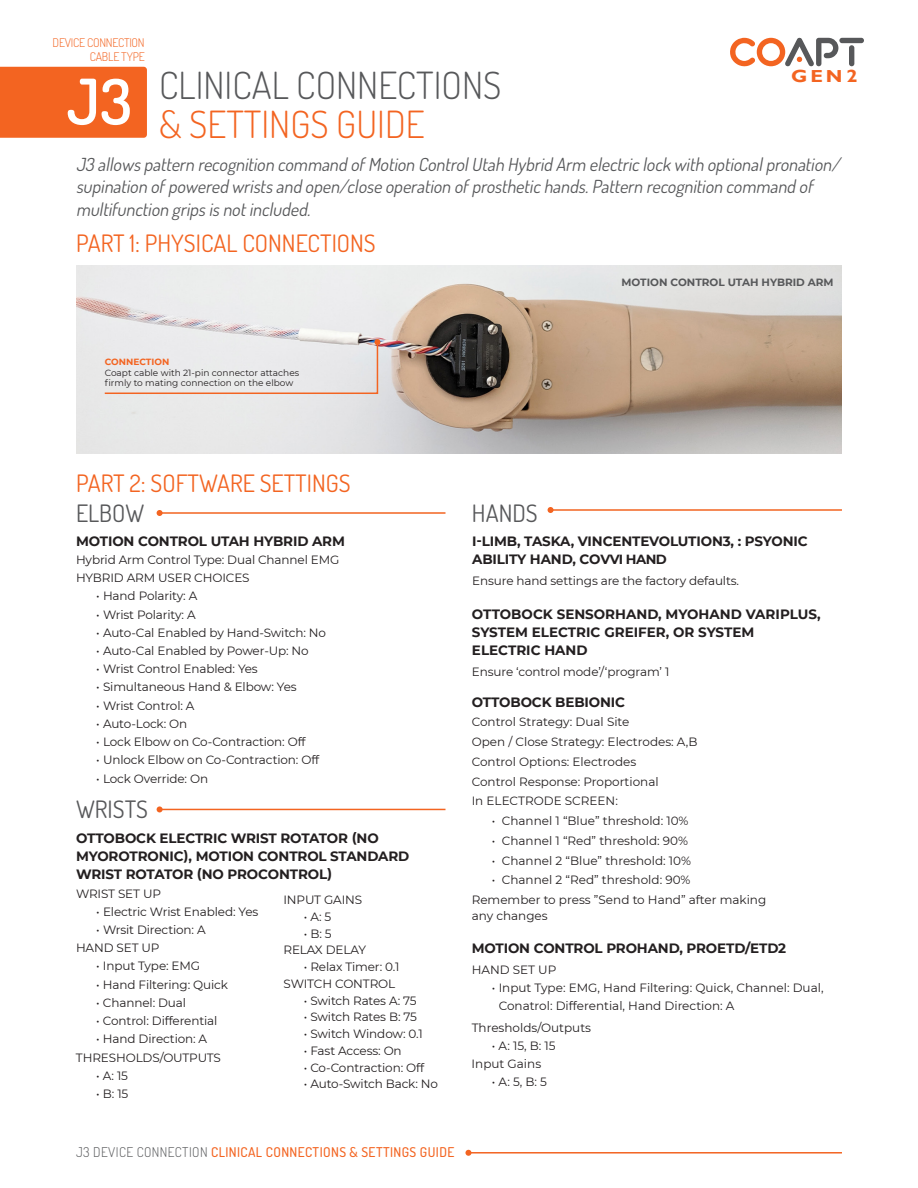
<style>
.page{position:relative;width:918px;height:1188px;background:#fff}
.page>*{position:absolute;margin:0;border:0;box-sizing:border-box;transform-origin:0 0}
.t1{font:300 37.5px/39px "Dosis";color:#57585a}
.t2{font:24px "Dosis";color:#f36421}
.t3{font:24px "Dosis";color:#57585a}
.t4{font:italic 18px/22.5px "Dosis";color:#57585a}
.t5{font:700 17.4px "Gill Sans";color:#f36421;scale:1.14 1}
.t6{font:700 13.5px/18px "Montserrat";letter-spacing:-.01em;color:#231f20}
.t7{font:500 13.5px "Dosis";letter-spacing:.03em;color:#f36421}
.t8{font:12px/19.8px "Montserrat";letter-spacing:-.01em;color:#231f20}
.t9{font:300 12px/14.4px "Dosis";letter-spacing:-.02em;color:#f36421;text-align:right}
.t10{font:700 10.5px "Montserrat";color:#57585a}
.t11{font:9px/10.5px "Montserrat";color:#231f20}
.t12{font:700 9px "Montserrat";color:#f36421}
.s1{color:#f36421}
.s2{font-size:17.55px}
.s3{font-size:17.7px}
.s4{font-size:13.35px}
.s5{font-weight:300;color:#58595b}
</style>
<div class="page">
<div style="left:0;top:67px;width:147px;height:71px;background:#f36421"></div>
<hr style="left:551px;top:509px;width:291px;height:2px;background:#f36421">
<svg style="left:548px;top:507px;width:6px;height:6px"></svg>
<hr style="left:160px;top:809px;width:286px;height:1px;background:#f36421">
<svg style="left:157px;top:806px;width:6px;height:6px"></svg>
<hr style="left:160px;top:512px;width:286px;height:2px;background:#f36421">
<svg style="left:157px;top:510px;width:6px;height:6px"></svg>
<img style="left:76px;top:266px;width:766px;height:187px">
<svg style="left:103px;top:339px;width:277px;height:56px;background:#e8e3e2"></svg>
<hr style="left:468px;top:1152px;width:374px;height:2px;background:#f36421">
<svg style="left:465px;top:1150px;width:6px;height:6px"></svg>
<div style="left:849px;top:45px;width:5px;height:21px;background:#57585a;border-radius:3px"></div>
<div style="left:839px;top:38px;width:25px;height:5px;background:#57585a;border-radius:3px"></div>
<svg style="left:730px;top:38px;width:108px;height:29px"></svg>
<p class="t9" style="left:53px;top:35px;width:94px">DEVICE CONNECTION<br>CABLE TYPE</p>
<h1 class="t1" style="left:67px;top:64px;width:436px;text-indent:93px">CLINICAL CONNECTIONS<br><sup>J3</sup> <span class="s1">&amp; SETTINGS GUIDE</span></h1>
<h3 class="t5" style="left:791px;top:66px;width:60px"><span class="s2">G</span>EN<span class="s3">2</span></h3>
<p class="t4" style="left:76px;top:152px;width:769px">J3 allowspattern recognition command ofMotion ControlUtah Hybrid Arm electriclock with optionalpronation/ supination ofpowered wristsand open/close operation ofprosthetichands.Pattern recognition command of multifunction gripsisnotincluded.</p>
<h2 class="t2" style="left:76px;top:228px;width:301px">PART 1: PHYSICAL CONNECTIONS</h2>
<p class="t12" style="left:105px;top:355px;width:66px">CONNECTION</p>
<p class="t11" style="left:105px;top:367px;width:196px">Coapt cable with 21-pin connector attaches firmly to mating connection on the elbow</p>
<p class="t10" style="left:621px;top:275px;width:214px">MOTION CONTROL UTAH HYBRID ARM</p>
<h2 class="t2" style="left:76px;top:468px;width:276px">PART 2: SOFTWARE SETTINGS</h2>
<h2 class="t3" style="left:76px;top:497px;width:70px">ELBOW</h2>
<p class="t6" style="left:76px;top:531px;width:270px">MOTION CONTROL UTAH HYBRID ARM</p>
<p class="t8" style="left:76px;top:550px;width:265px;line-height:18.3px">Hybrid Arm Control Type: Dual Channel EMG<br>HYBRID ARM USER CHOICES</p>
<p class="t8" style="left:96px;top:586px;width:103px">• Hand Polarity: A</p>
<p class="t8" style="left:96px;top:604px;width:101px">• Wrist Polarity: A</p>
<p class="t8" style="left:96px;top:622px;width:231px">• Auto-Cal Enabled by Hand-Switch: No</p>
<p class="t8" style="left:96px;top:640px;width:214px">• Auto-Cal Enabled by Power-Up: No</p>
<p class="t8" style="left:96px;top:659px;width:163px">• Wrist Control Enabled: Yes</p>
<p class="t8" style="left:96px;top:677px;width:202px">• Simultaneous Hand &amp; Elbow: Yes</p>
<p class="t8" style="left:96px;top:695px;width:100px">• Wrist Control: A</p>
<p class="t8" style="left:96px;top:713px;width:92px">• Auto-Lock: On</p>
<p class="t8" style="left:96px;top:732px;width:211px">• Lock Elbow on Co-Contraction: Off</p>
<p class="t8" style="left:96px;top:750px;width:225px">• Unlock Elbow on Co-Contraction: Off</p>
<p class="t8" style="left:96px;top:768px;width:113px">• Lock Override: On</p>
<h2 class="t3" style="left:76px;top:794px;width:73px">WRISTS</h2>
<p class="t6" style="left:76px;top:829px;width:335px">OTTOBOCK ELECTRIC WRIST ROTATOR (NO<br>MYOROTRONIC), MOTION CONTROL STANDARD<br>WRIST ROTATOR (NO PROCONTROL)</p>
<p class="t8" style="left:76px;top:883px;width:86px">WRIST SET UP</p>
<p class="t8" style="left:96px;top:901px;width:164px">• Electric Wrist Enabled: Yes</p>
<p class="t8" style="left:76px;top:920px;width:131px;line-height:18.3px;text-indent:20px">• Wrsit Direction: A<br>HAND SET UP</p>
<p class="t8" style="left:96px;top:956px;width:105px">• Input Type: EMG</p>
<p class="t8" style="left:96px;top:974px;width:133px">• Hand Filtering: Quick</p>
<p class="t8" style="left:96px;top:992px;width:91px">• Channel: Dual</p>
<p class="t8" style="left:96px;top:1011px;width:123px">• Control: Differential</p>
<p class="t8" style="left:76px;top:1030px;width:146px;line-height:18.3px;text-align:center">• Hand Direction: A<br>THRESHOLDS/OUTPUTS</p>
<p class="t8" style="left:96px;top:1065px;width:33px">• A: 15</p>
<p class="t8" style="left:96px;top:1084px;width:34px">• B: 15</p>
<p class="t8" style="left:283px;top:890px;width:80px">INPUT GAINS</p>
<p class="t8" style="left:304px;top:906px;width:29px">• A: 5</p>
<p class="t8" style="left:283px;top:925px;width:84px;line-height:16.8px;text-indent:20px">• B: 5<br>RELAX DELAY</p>
<p class="t8" style="left:283px;top:958px;width:118px;line-height:16.8px;text-indent:20px">• Relax Timer: 0.1<br>SWITCH CONTROL</p>
<p class="t8" style="left:304px;top:990px;width:114px">• Switch Rates A: 75</p>
<p class="t8" style="left:304px;top:1007px;width:115px">• Switch Rates B: 75</p>
<p class="t8" style="left:304px;top:1024px;width:121px">• Switch Window: 0.1</p>
<p class="t8" style="left:304px;top:1040px;width:100px">• Fast Access: On</p>
<p class="t8" style="left:304px;top:1057px;width:122px">• Co-Contraction: Off</p>
<p class="t8" style="left:304px;top:1074px;width:136px">• Auto-Switch Back: No</p>
<h2 class="t3" style="left:472px;top:497px;width:67px">HANDS</h2>
<p class="t6" style="left:472px;top:532px;width:337px">I-LIMB, TASKA, VINCENTEVOLUTION3, : PSYONIC<br>ABILITY HAND, CO<span class="s4">VVI HAND</span></p>
<p class="t8" style="left:472px;top:571px;width:268px">Ensure hand settings are the factory defaults.</p>
<p class="t6" style="left:472px;top:604px;width:350px">OTTOBOCK SENSORHAND, MYOHAND VARIPLUS,<br>SYSTEM ELECTRIC GREIFER, OR SYSTEM<br>ELECTRIC HAND</p>
<p class="t8" style="left:472px;top:661px;width:199px">Ensure ‘control mode’/‘program’ 1</p>
<p class="t6" style="left:472px;top:692px;width:155px">OTTOBOCK BEBIONIC</p>
<p class="t8" style="left:472px;top:712px;width:227px">Control Strategy: Dual Site<br>Open / Close Strategy: Electrodes: A,B<br>Control Options: Electrodes<br>Control Response: Proportional<br>In ELECTRODE SCREEN:</p>
<p class="t8" style="left:492px;top:810px;width:198px">• Channel 1 “Blue” threshold: 10%</p>
<p class="t8" style="left:492px;top:830px;width:198px">• Channel 1 “Red” threshold: 90%</p>
<p class="t8" style="left:492px;top:850px;width:201px">• Channel 2 “Blue” threshold: 10%</p>
<p class="t8" style="left:472px;top:870px;width:296px;text-indent:20px">• Channel 2 “Red” threshold: 90%<br>Remember to press ”Send to Hand” after making</p>
<p class="t8" style="left:472px;top:906px;width:78px">any changes</p>
<p class="t6" style="left:472px;top:939px;width:316px">MOTION CONTROL PROHAND, PROETD/ETD2</p>
<p class="t8" style="left:472px;top:960px;width:86px">HAND SET UP</p>
<p class="t8" style="left:499px;top:979px;width:326px;line-height:18px;text-indent:-7px">• Input Type: EMG, Hand Filtering: Quick, Channel: Dual,<br>Conatrol: Differential, Hand Direction: A</p>
<p class="t8" style="left:472px;top:1017px;width:121px">Thresholds/Outputs</p>
<p class="t8" style="left:472px;top:1036px;width:86px;line-height:18px;text-indent:20px">• A: 15, B: 15<br>Input Gains</p>
<p class="t8" style="left:492px;top:1071px;width:57px">• A: 5, B: 5</p>
<p class="t7" style="left:76px;top:1144px;width:380px"><span class="s5">J3 DEVICE CONNECTION</span> CLINICAL CONNECTIONS &amp; SETTINGS GUIDE</p>
</div>
